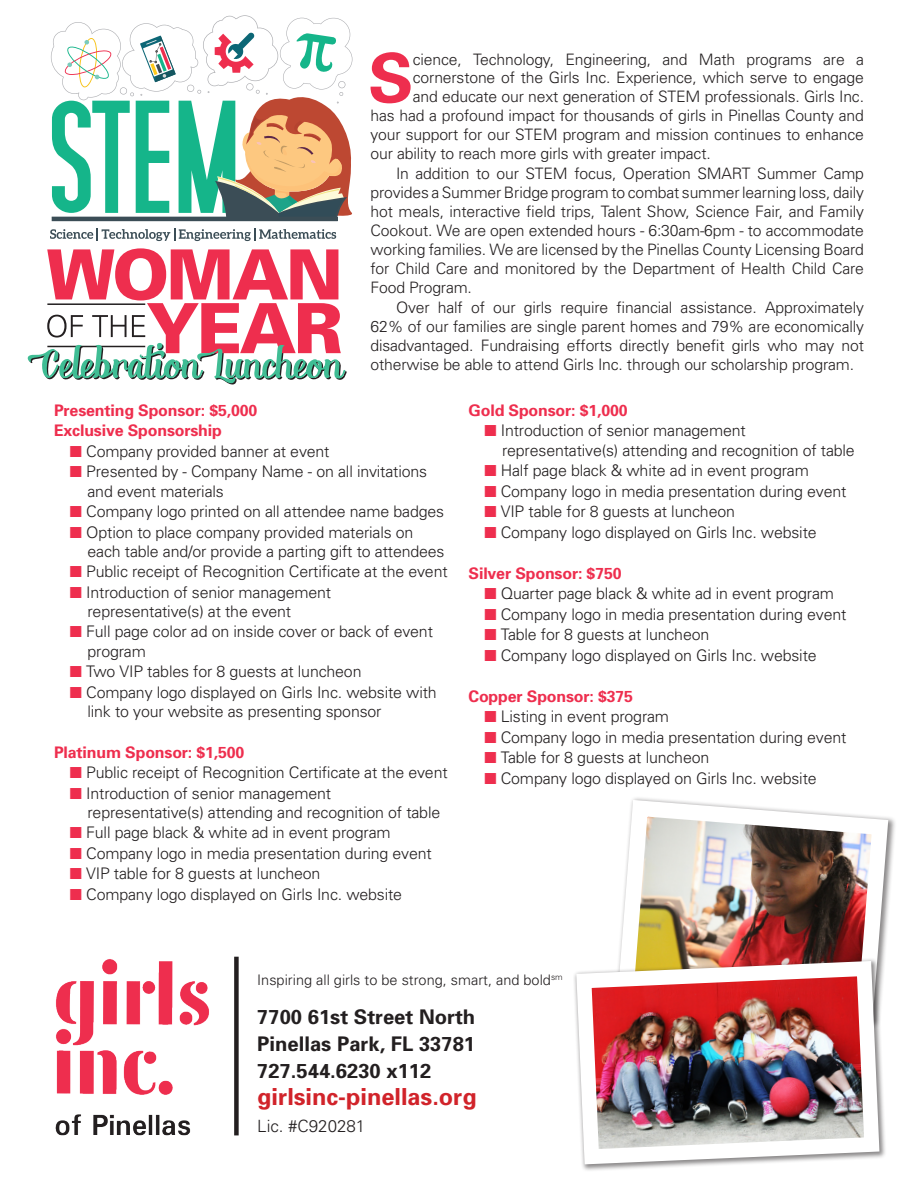
<style>
.page{position:relative;width:918px;height:1188px;background:#fff}
.page>*{position:absolute;margin:0;border:0;box-sizing:border-box;transform-origin:0 0}
.t1{font:700 68.1px "Univers";color:#ee2e4e}
.t2{font:700 23.55px "Univers";color:#d1232a}
.t3{font:700 20.25px "Univers";color:#231f20}
.t4{font:300 16.95px "Univers";color:#231f20}
.t5{font:300 15.9px/19.2px "Univers";letter-spacing:-.01em;color:#231f20}
.t6{font:700 15.9px "Univers";letter-spacing:-.01em;color:#ee2e4e}
.t7{font:300 15.75px/18.9px "Univers";letter-spacing:-.01em;color:#231f20;text-align:justify}
.t8{font:300 14.55px "Univers";color:#231f20}
.s1{color:#ee2e4e}
</style>
<div class="page">
<svg style="left:50px;top:229px;width:286px;height:12px"></svg>
<svg style="left:51px;top:15px;width:301px;height:206px"></svg>
<img style="left:55px;top:959px;width:154px;height:136px">
<img style="left:55px;top:1114px;width:136px;height:22px">
<div style="left:234px;top:957px;width:5px;height:178px;background:#231f20"></div>
<img style="left:619px;top:798px;width:276px;height:155px">
<svg style="left:27px;top:248px;width:320px;height:137px"></svg>
<img style="left:574px;top:953px;width:311px;height:218px">
<p class="t1" style="left:368px;top:34px;width:47px">S</p>
<p class="t7" style="left:413px;top:49px;width:453px">cience, Technology, Engineering, and Math programs are a</p>
<p class="t7" style="left:413px;top:68px;width:453px">cornerstone of the Girls Inc. Experience, which serve to engage</p>
<p class="t7" style="left:413px;top:87px;width:453px">and educate our next generation of STEM professionals. Girls Inc.</p>
<p class="t7" style="left:371px;top:106px;width:495px">has had a profound impact for thousands of girls in Pinellas County and</p>
<p class="t7" style="left:371px;top:125px;width:495px">your support for our STEM program and mission continues to enhance</p>
<p class="t7" style="left:371px;top:144px;width:342px">our ability to reach more girls with greater impact.</p>
<p class="t7" style="left:371px;top:164px;width:495px;text-indent:25px">In addition to our STEM focus, Operation SMART Summer Camp provides a Summer Bridge program to combat summer learning loss, daily hot meals, interactive field trips, Talent Show, Science Fair, and Family Cookout. We are open extended hours - 6:30am-6pm - to accommodate working families. We are licensed by the Pinellas County Licensing Board for Child Care and monitored by the Department of Health Child Care Food Program.</p>
<p class="t7" style="left:371px;top:297px;width:495px;text-indent:25px">Over half of our girls require financial assistance. Approximately 62% of our families are single parent homes and 79% are economically disadvantaged. Fundraising efforts directly benefit girls who may not otherwise be able to attend Girls Inc. through our scholarship program.</p>
<p class="t6" style="left:54px;top:400px;width:205px">Presenting Sponsor: $5,000</p>
<p class="t6" style="left:54px;top:421px;width:169px">Exclusive Sponsorship</p>
<p class="t5" style="left:70px;top:441px;width:261px"><span class="s1">■</span> Company provided banner at event</p>
<p class="t5" style="left:88px;top:462px;width:341px;text-indent:-18px"><span class="s1">■</span> Presented by - Company Name - on all invitations and event materials</p>
<p class="t5" style="left:70px;top:501px;width:376px"><span class="s1">■</span> Company logo printed on all attendee name badges</p>
<p class="t5" style="left:88px;top:522px;width:359px;text-indent:-18px"><span class="s1">■</span> Option to place company provided materials on each table and/or provide a parting gift to attendees</p>
<p class="t5" style="left:70px;top:562px;width:379px"><span class="s1">■</span> Public receipt of Recognition Certificate at the event</p>
<p class="t5" style="left:88px;top:582px;width:245px;text-indent:-18px"><span class="s1">■</span> Introduction of senior management representative(s) at the event</p>
<p class="t5" style="left:88px;top:622px;width:347px;text-indent:-18px"><span class="s1">■</span> Full page color ad on inside cover or back of event program</p>
<p class="t5" style="left:70px;top:661px;width:293px"><span class="s1">■</span> Two VIP tables for 8 guests at luncheon</p>
<p class="t5" style="left:88px;top:682px;width:351px;text-indent:-18px"><span class="s1">■</span> Company logo displayed on Girls Inc. website with link to your website as presenting sponsor</p>
<p class="t6" style="left:54px;top:742px;width:192px">Platinum Sponsor: $1,500</p>
<p class="t5" style="left:70px;top:762px;width:379px"><span class="s1">■</span> Public receipt of Recognition Certificate at the event</p>
<p class="t5" style="left:88px;top:783px;width:354px;text-indent:-18px"><span class="s1">■</span> Introduction of senior management representative(s) attending and recognition of table</p>
<p class="t5" style="left:70px;top:823px;width:322px"><span class="s1">■</span> Full page black &amp; white ad in event program</p>
<p class="t5" style="left:70px;top:843px;width:363px"><span class="s1">■</span> Company logo in media presentation during event</p>
<p class="t5" style="left:70px;top:864px;width:252px"><span class="s1">■</span> VIP table for 8 guests at luncheon</p>
<p class="t5" style="left:70px;top:884px;width:334px"><span class="s1">■</span> Company logo displayed on Girls Inc. website</p>
<p class="t6" style="left:469px;top:400px;width:161px">Gold Sponsor: $1,000</p>
<p class="t5" style="left:502px;top:421px;width:354px;text-indent:-18px"><span class="s1">■</span> Introduction of senior management representative(s) attending and recognition of table</p>
<p class="t5" style="left:485px;top:460px;width:326px"><span class="s1">■</span> Half page black &amp; white ad in event program</p>
<p class="t5" style="left:485px;top:481px;width:363px"><span class="s1">■</span> Company logo in media presentation during event</p>
<p class="t5" style="left:485px;top:501px;width:252px"><span class="s1">■</span> VIP table for 8 guests at luncheon</p>
<p class="t5" style="left:485px;top:522px;width:334px"><span class="s1">■</span> Company logo displayed on Girls Inc. website</p>
<p class="t6" style="left:469px;top:563px;width:155px">Silver Sponsor: $750</p>
<p class="t5" style="left:485px;top:583px;width:351px"><span class="s1">■</span> Quarter page black &amp; white ad in event program</p>
<p class="t5" style="left:485px;top:604px;width:363px"><span class="s1">■</span> Company logo in media presentation during event</p>
<p class="t5" style="left:485px;top:624px;width:226px"><span class="s1">■</span> Table for 8 guests at luncheon</p>
<p class="t5" style="left:485px;top:645px;width:334px"><span class="s1">■</span> Company logo displayed on Girls Inc. website</p>
<p class="t6" style="left:469px;top:686px;width:166px">Copper Sponsor: $375</p>
<p class="t5" style="left:485px;top:706px;width:186px"><span class="s1">■</span> Listing in event program</p>
<p class="t5" style="left:485px;top:727px;width:363px"><span class="s1">■</span> Company logo in media presentation during event</p>
<p class="t5" style="left:485px;top:747px;width:226px"><span class="s1">■</span> Table for 8 guests at luncheon</p>
<p class="t5" style="left:485px;top:768px;width:334px"><span class="s1">■</span> Company logo displayed on Girls Inc. website</p>
<p class="t8" style="left:257px;top:971px;width:307px">Inspiring all girls to be strong, smart, and bold<sup>sm</sup></p>
<p class="t3" style="left:257px;top:1004px;width:219px">7700 61st Street North</p>
<p class="t3" style="left:257px;top:1031px;width:219px">Pinellas Park, FL 33781</p>
<p class="t3" style="left:257px;top:1058px;width:176px">727.544.6230 x112</p>
<p class="t2" style="left:257px;top:1081px;width:221px">girlsinc-pinellas.org</p>
<p class="t4" style="left:257px;top:1116px;width:109px">Lic. #C920281</p>
</div>
